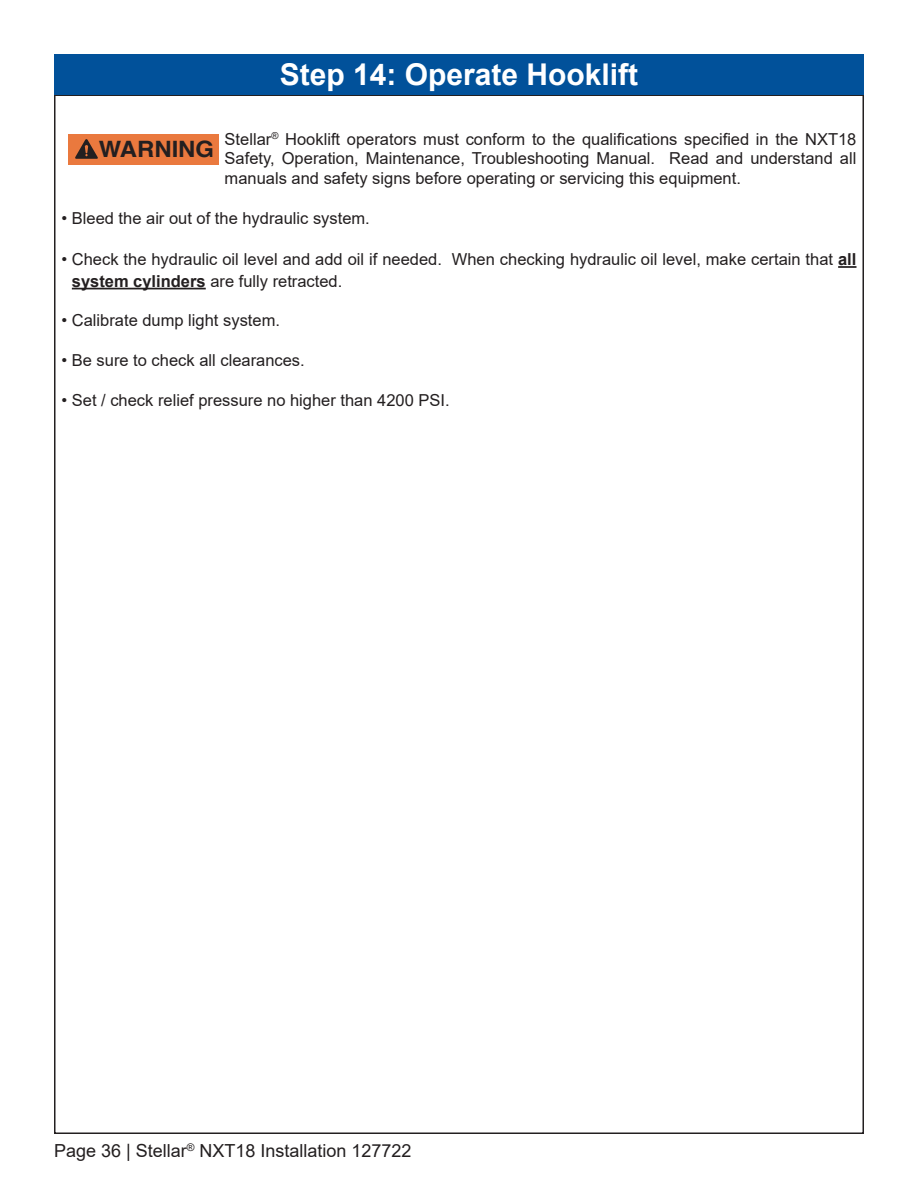
<style>
.page{position:relative;width:918px;height:1188px;background:#fff}
.page>*{position:absolute;margin:0;border:0;box-sizing:border-box;transform-origin:0 0}
.TOC_Page_Heading_White{font:700 30px "Arial";color:#fff}
.t1{font:700 22.5px "Helvetica";color:#231f20;scale:1.06 1}
.t2{font:18px "Arial";color:#231f20}
.Body_text{font:16.5px/19.8px "Arial";color:#231f20;text-align:justify}
.s1{font-weight:700}
</style>
<div class="page">
<div style="left:54px;top:54px;width:810px;height:40px;background:#01519a"></div>
<svg style="left:838px;top:266px;width:19px;height:2px"></svg>
<hr style="left:72px;top:288px;width:134px;height:1px;background:#231f20">
<div style="left:69px;top:134px;width:150px;height:30px;background:#ea793e"></div>
<svg style="left:75px;top:139px;width:23px;height:20px"></svg>
<p class="TOC_Page_Heading_White" style="left:280px;top:53px;width:360px">Step 14: Operate Hooklift</p>
<p class="Body_text" style="left:225px;top:129px;width:633px">Stellar<sup>®</sup> Hooklift operators must conform to the qualifications specified in the NXT18<br>Safety, Operation, Maintenance, Troubleshooting Manual. Read and understand all manuals and safety signs before operating or servicing this equipment.</p>
<p class="Body_text" style="left:62px;top:208px;width:310px">• Bleed the air out of the hydraulic system.</p>
<p class="Body_text" style="left:72px;top:249px;width:786px;line-height:21.6px;text-indent:-10px">• Check the hydraulic oil level and add oil if needed. When checking hydraulic oil level, make certain that <span class="s1">all system cylinders</span> are fully retracted.</p>
<p class="Body_text" style="left:62px;top:311px;width:220px">• Calibrate dump light system.</p>
<p class="Body_text" style="left:62px;top:350px;width:245px">• Be sure to check all clearances.</p>
<p class="Body_text" style="left:62px;top:390px;width:390px">• Set / check relief pressure no higher than 4200 PSI.</p>
<p class="t1" style="left:99px;top:131px;width:110px">WARNING</p>
<p class="t2" style="left:54px;top:1139px;width:359px">Page 36 | Stellar<sup>®</sup> NXT18 Installation 127722</p>
</div>
